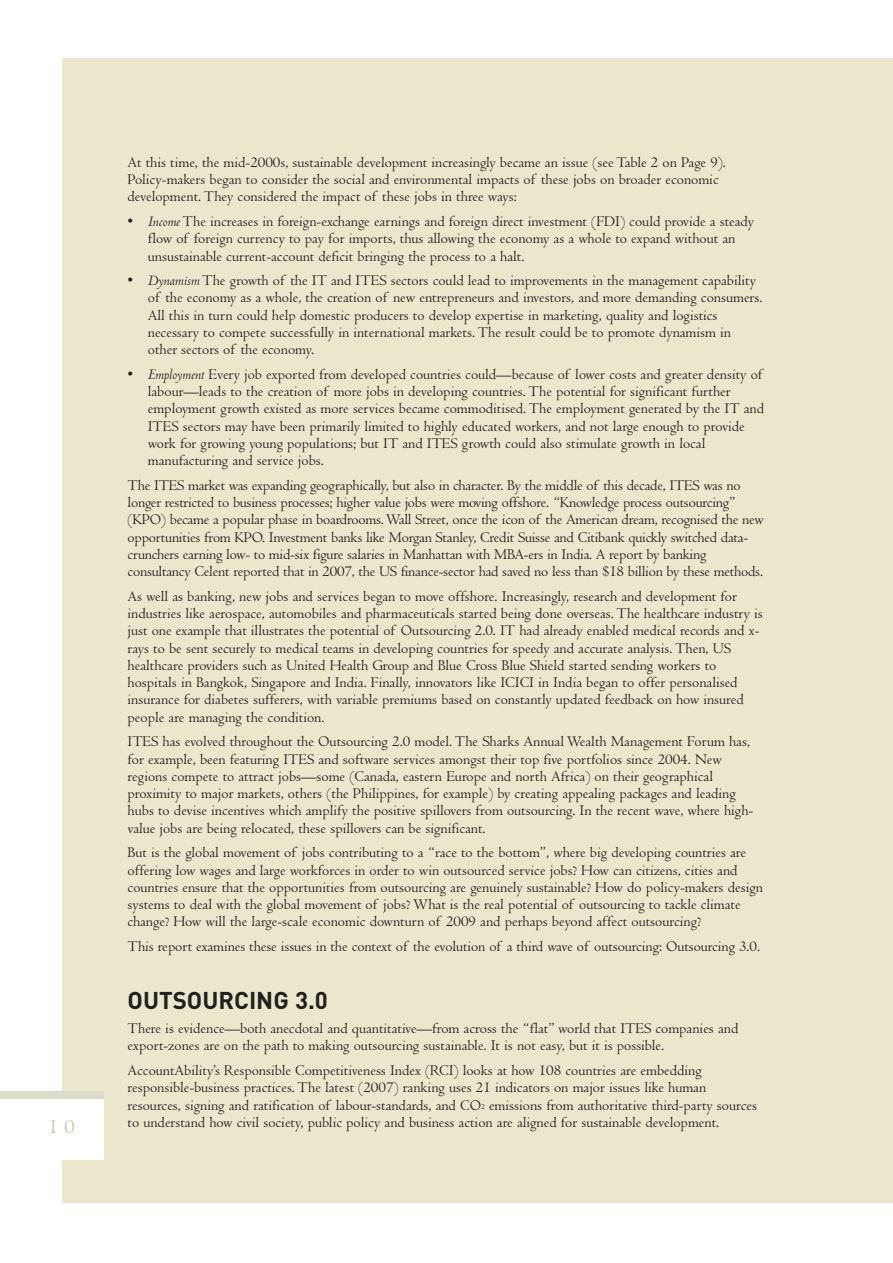
<style>
.page{position:relative;width:893px;height:1263px;background:#fff}
.page>*{position:absolute;margin:0;border:0;box-sizing:border-box;transform-origin:0 0}
.t1{font:700 24px "DIN";color:#231f20}
.t2{font:21px "Centaur";color:#c9c6a3}
.t3{font:15.3px/17.2px "Centaur";color:#231f20}
.s1{font-style:italic}
.s2{font-size:7.65px}
</style>
<div class="page">
<div style="left:62px;top:59px;width:830px;height:1144px;background:#ebe7cd"></div>
<div style="left:0;top:1092px;width:104px;height:68px;background:#fff"></div>
<div style="left:0;top:1091px;width:104px;height:8px;background:#dddccb"></div>
<h2 class="t2" style="left:48px;top:1119px;width:28px">1 0</h2>
<p class="t3" style="left:128px;top:155px;width:600px">At this time, the mid-2000s, sustainable development increasingly became an issue (see Table 2 on Page 9).<br>Policy-makers began to consider the social and environmental impacts of these jobs on broader economic development. They considered the impact of these jobs in three ways:</p>
<p class="t3" style="left:148px;top:214px;width:608px;text-indent:-20px">• <span class="s1">Income</span> The increases in foreign-exchange earnings and foreign direct investment (FDI) could provide a steady flow of foreign currency to pay for imports, thus allowing the economy as a whole to expand without an unsustainable current-account deficit bringing the process to a halt.</p>
<p class="t3" style="left:148px;top:274px;width:616px;text-indent:-20px">• <span class="s1">Dynamism</span> The growth of the IT and ITES sectors could lead to improvements in the management capability of the economy as a whole, the creation of new entrepreneurs and investors, and more demanding consumers.<br>All this in turn could help domestic producers to develop expertise in marketing, quality and logistics necessary to compete successfully in international markets. The result could be to promote dynamism in other sectors of the economy.</p>
<p class="t3" style="left:148px;top:367px;width:618px;text-indent:-20px">• <span class="s1">Employment</span> Every job exported from developed countries could—because of lower costs and greater density of labour—leads to the creation of more jobs in developing countries. The potential for significant further employment growth existed as more services became commoditised. The employment generated by the IT and ITES sectors may have been primarily limited to highly educated workers, and not large enough to provide work for growing young populations; but IT and ITES growth could also stimulate growth in local manufacturing and service jobs.</p>
<p class="t3" style="left:128px;top:478px;width:638px">The ITES market was expanding geographically, but also in character. By the middle of this decade, ITES was no longer restricted to business processes; higher value jobs were moving offshore. “Knowledge process outsourcing” (KPO) became a popular phase in boardrooms. Wall Street, once the icon of the American dream, recognised the new opportunities from KPO. Investment banks like Morgan Stanley, Credit Suisse and Citibank quickly switched data&shy;crunchers earning low- to mid-six figure salaries in Manhattan with MBA-ers in India. A report by banking consultancy Celent reported that in 2007, the US finance-sector had saved no less than $18 billion by these methods.</p>
<p class="t3" style="left:128px;top:589px;width:637px">As well as banking, new jobs and services began to move offshore. Increasingly, research and development for industries like aerospace, automobiles and pharmaceuticals started being done overseas. The healthcare industry is just one example that illustrates the potential of Outsourcing 2.0. IT had already enabled medical records and x&shy;rays to be sent securely to medical teams in developing countries for speedy and accurate analysis. Then, US healthcare providers such as United Health Group and Blue Cross Blue Shield started sending workers to hospitals in Bangkok, Singapore and India. Finally, innovators like ICICI in India began to offer personalised insurance for diabetes sufferers, with variable premiums based on constantly updated feedback on how insured people are managing the condition.</p>
<p class="t3" style="left:128px;top:735px;width:627px">ITES has evolved throughout the Outsourcing 2.0 model. The Sharks Annual Wealth Management Forum has, for example, been featuring ITES and software services amongst their top five portfolios since 2004. New regions compete to attract jobs—some (Canada, eastern Europe and north Africa) on their geographical proximity to major markets, others (the Philippines, for example) by creating appealing packages and leading hubs to devise incentives which amplify the positive spillovers from outsourcing. In the recent wave, where high&shy;value jobs are being relocated, these spillovers can be significant.</p>
<p class="t3" style="left:128px;top:846px;width:637px">But is the global movement of jobs contributing to a “race to the bottom”, where big developing countries are offering low wages and large workforces in order to win outsourced service jobs? How can citizens, cities and countries ensure that the opportunities from outsourcing are genuinely sustainable? How do policy-makers design systems to deal with the global movement of jobs? What is the real potential of outsourcing to tackle climate change? How will the large-scale economic downturn of 2009 and perhaps beyond affect outsourcing?</p>
<p class="t3" style="left:128px;top:939px;width:634px">This report examines these issues in the context of the evolution of a third wave of outsourcing: Outsourcing 3.0.</p>
<h1 class="t1" style="left:128px;top:992px;width:202px">OUTSOURCING 3.0</h1>
<p class="t3" style="left:128px;top:1021px;width:612px">There is evidence—both anecdotal and quantitative—from across the “flat” world that ITES companies and export-zones are on the path to making outsourcing sustainable. It is not easy, but it is possible.</p>
<p class="t3" style="left:128px;top:1063px;width:631px">AccountAbility’s Responsible Competitiveness Index (RCI) looks at how 108 countries are embedding responsible-business practices. The latest (2007) ranking uses 21 indicators on major issues like human resources, signing and ratification of labour-standards, and CO<span class="s2">2</span> emissions from authoritative third-party sources to understand how civil society, public policy and business action are aligned for sustainable development.</p>
</div>
